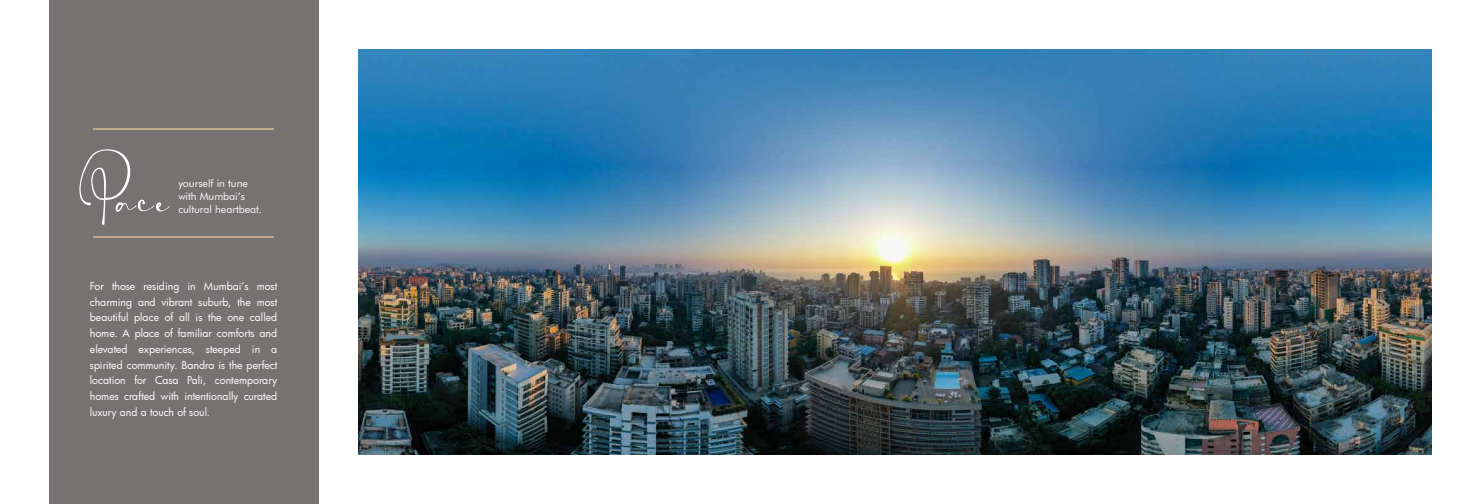
<style>
.page{position:relative;width:1481px;height:504px;background:#fff}
.page>*{position:absolute;margin:0;border:0;box-sizing:border-box;transform-origin:0 0}
.t1{font:52.5px "Billie Sight Personal Use";color:#fff}
.t2{font:10.5px/15.8px "Futura";letter-spacing:-.005em;color:#fff;text-align:justify}
.t3{font:10.5px/12.6px "Futura BT";color:#fff}
</style>
<div class="page">
<img style="left:358px;top:50px;width:1073px;height:404px">
<div style="left:49px;top:0;width:269px;height:504px;background:#767271"></div>
<hr style="left:93px;top:128px;width:181px;height:2px;background:#c0aa85">
<hr style="left:93px;top:236px;width:181px;height:2px;background:#c0aa85">
<svg style="left:79px;top:149px;width:52px;height:76px"></svg>
<h1 class="t1" style="left:116px;top:186px;width:54px">ace</h1>
<p class="t3" style="left:178px;top:177px;width:85px">yourself in tune with Mumbai’s cultural heartbeat.</p>
<p class="t2" style="left:90px;top:278px;width:189px">For those residing in Mumbai’s most charming and vibrant suburb, the most beautiful place of all is the one called home. A place of familiar comforts and elevated experiences, steeped in a spirited community. Bandra is the perfect location for Casa Pali, contemporary homes crafted with intentionally curated luxury and a touch of soul.</p>
</div>
